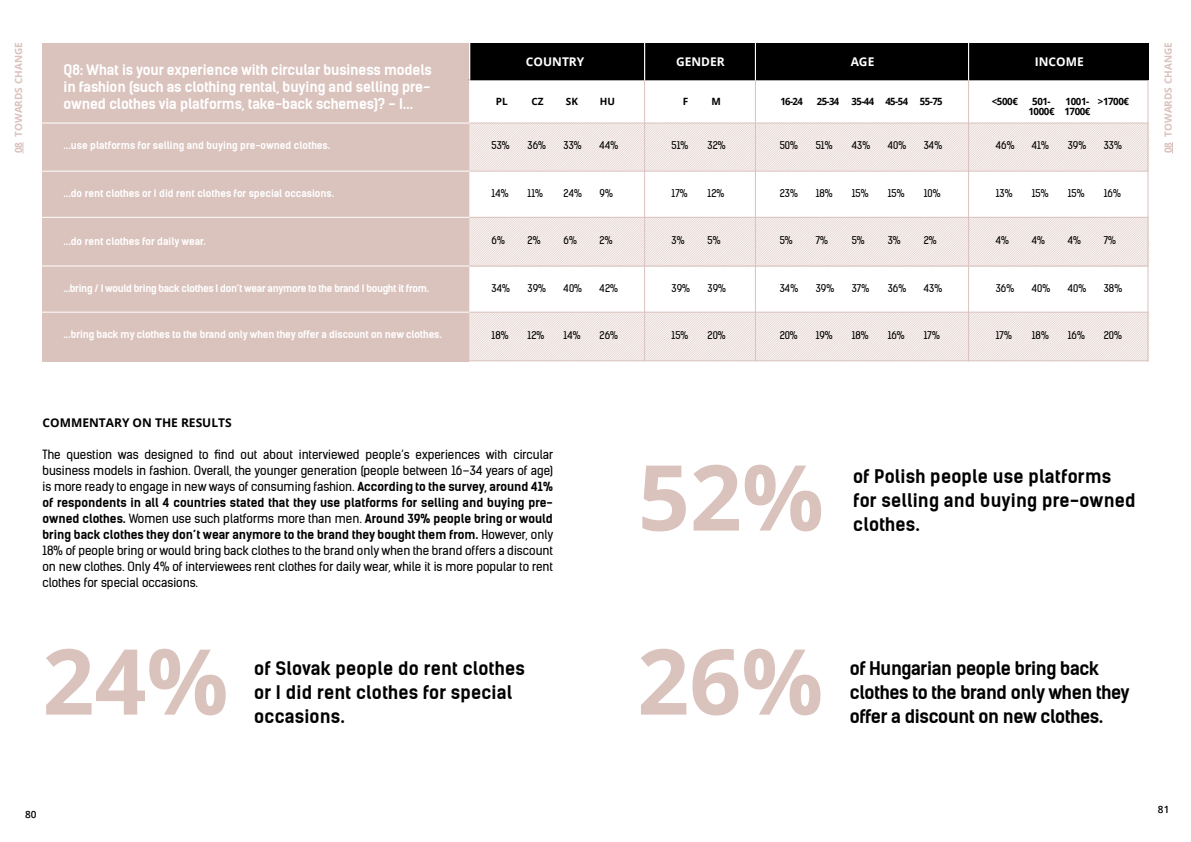
<style>
.page{position:relative;width:1191px;height:842px;background:#fff}
.page>*{position:absolute;margin:0;border:0;box-sizing:border-box;transform-origin:0 0}
.t1{font:700 91px "Open Sans";color:#dac2bd}
.t2{font:700 18px/24px "Kelson Sans BG";letter-spacing:.005em;color:#000}
.t3{font:700 18px/24px "Kelson Sans BG";letter-spacing:-.02em;color:#000}
.t4{font:700 14px/17px "Kelson Sans BG";letter-spacing:-.01em;color:#fff;text-align:justify}
.t5{font:12px/16px "Kelson Sans BG";color:#000;text-align:justify}
.t6{font:700 12px "Open Sans";color:#000}
.t7{font:700 12px "Open Sans";color:#fff}
.t8{font:10px "Kelson Sans BG";color:#000}
.t9{font:700 10px "Kelson Sans BG";letter-spacing:-.01em;color:#fff}
.t10{font:700 10px "Kelson Sans BG";letter-spacing:-.03em;color:#fff}
.t11{font:700 10px/10px "Open Sans";letter-spacing:-.04em;color:#000;text-align:center}
.t12{font:700 10px "Open Sans";color:#dac2bd}
.t13{font:700 10px "Open Sans";letter-spacing:-.04em;color:#000;scale:.95 1}
.t14{font:600 10px "Open Sans";color:#000}
.s1{font-weight:700}
</style>
<div class="page">
<div style="left:42px;top:43px;width:427px;height:318px;background:#dac2bd"></div>
<svg style="left:469px;top:124px;width:678px;height:47px"></svg>
<svg style="left:469px;top:218px;width:678px;height:47px"></svg>
<svg style="left:469px;top:313px;width:678px;height:47px"></svg>
<div style="left:470px;top:43px;width:678px;height:36px;background:#000"></div>
<hr style="left:469px;top:123px;width:679px;height:1px;background:#dac2bd">
<hr style="left:468px;top:79px;width:680px;height:1px;background:#000">
<hr style="left:469px;top:217px;width:679px;height:1px;background:#dac2bd">
<hr style="left:469px;top:312px;width:679px;height:1px;background:#dac2bd">
<hr style="left:469px;top:171px;width:679px;height:1px;background:#dac2bd">
<hr style="left:469px;top:265px;width:679px;height:1px;background:#dac2bd">
<hr style="left:469px;top:360px;width:679px;height:1px;background:#dac2bd">
<hr style="left:644px;top:43px;width:1px;height:318px;background:#dac2bd">
<hr style="left:468px;top:43px;width:1px;height:318px;background:#dac2bd">
<hr style="left:755px;top:43px;width:1px;height:318px;background:#dac2bd">
<hr style="left:968px;top:43px;width:1px;height:318px;background:#dac2bd">
<hr style="left:1147px;top:80px;width:1px;height:281px;background:#dac2bd">
<hr style="left:755px;top:43px;width:1px;height:37px;background:#fff">
<hr style="left:968px;top:43px;width:1px;height:37px;background:#fff">
<hr style="left:644px;top:43px;width:1px;height:37px;background:#fff">
<hr style="left:469px;top:43px;width:1px;height:80px;background:#fff">
<hr style="left:42px;top:171px;width:427px;height:1px;background:#fff">
<hr style="left:42px;top:123px;width:427px;height:1px;background:#fff">
<hr style="left:42px;top:217px;width:427px;height:1px;background:#fff">
<hr style="left:42px;top:265px;width:427px;height:1px;background:#fff">
<hr style="left:42px;top:312px;width:427px;height:1px;background:#fff">
<p class="t12" style="left:11px;top:153px;width:112px;rotate:-90deg">08 TOWARDS CHANGE</p>
<p class="t4" style="left:64px;top:61px;width:370px">Q8: What is your experience with circular business models in fashion (such as clothing rental, buying and selling pre&shy;owned clothes via platforms, take-back schemes)? - I…</p>
<p class="t9" style="left:64px;top:139px;width:268px">...use platforms for selling and buying pre-owned clothes.</p>
<p class="t9" style="left:64px;top:187px;width:272px">...do rent clothes or I did rent clothes for special occasions.</p>
<p class="t9" style="left:64px;top:235px;width:144px">...do rent clothes for daily wear.</p>
<p class="t10" style="left:64px;top:282px;width:367px">...bring / I would bring back clothes I don’t wear anymore to the brand I bought it from.</p>
<p class="t9" style="left:64px;top:329px;width:380px">...bring back my clothes to the brand only when they offer a discount on new clothes.</p>
<p class="t7" style="left:526px;top:53px;width:60px">COUNTRY</p>
<p class="t7" style="left:676px;top:53px;width:50px">GENDER</p>
<p class="t7" style="left:850px;top:53px;width:25px">AGE</p>
<p class="t7" style="left:1034px;top:53px;width:50px">INCOME</p>
<p class="t11" style="left:991px;top:97px;width:28px">&lt;500€</p>
<p class="t11" style="left:1028px;top:97px;width:28px">501-<br>1000€</p>
<p class="t11" style="left:1064px;top:97px;width:28px;text-align:left">1001-<br>1700€</p>
<p class="t11" style="left:496px;top:97px;width:13px">PL</p>
<p class="t11" style="left:531px;top:97px;width:14px">CZ</p>
<p class="t11" style="left:566px;top:97px;width:14px">SK</p>
<p class="t11" style="left:600px;top:97px;width:17px">HU</p>
<p class="t11" style="left:682px;top:97px;width:7px">F</p>
<p class="t11" style="left:711px;top:97px;width:11px">M</p>
<p class="t13" style="left:780px;top:95px;width:25px">16-24</p>
<p class="t13" style="left:817px;top:95px;width:134px">25-34 35-44 45-54 55-75</p>
<p class="t11" style="left:1097px;top:97px;width:33px">&gt;1700€</p>
<p class="t8" style="left:491px;top:139px;width:20px">53%</p>
<p class="t8" style="left:527px;top:139px;width:20px">36%</p>
<p class="t8" style="left:563px;top:139px;width:20px">33%</p>
<p class="t8" style="left:599px;top:139px;width:20px">44%</p>
<p class="t8" style="left:671px;top:139px;width:18px">51%</p>
<p class="t8" style="left:707px;top:139px;width:20px">32%</p>
<p class="t8" style="left:779px;top:139px;width:20px">50%</p>
<p class="t8" style="left:815px;top:139px;width:18px">51%</p>
<p class="t8" style="left:851px;top:139px;width:20px">43%</p>
<p class="t8" style="left:887px;top:139px;width:20px">40%</p>
<p class="t8" style="left:923px;top:139px;width:20px">34%</p>
<p class="t8" style="left:995px;top:139px;width:20px">46%</p>
<p class="t8" style="left:1031px;top:139px;width:19px">41%</p>
<p class="t8" style="left:1067px;top:139px;width:20px">39%</p>
<p class="t8" style="left:1103px;top:139px;width:20px">33%</p>
<p class="t8" style="left:491px;top:187px;width:19px">14%</p>
<p class="t8" style="left:527px;top:187px;width:17px">11%</p>
<p class="t8" style="left:563px;top:187px;width:20px">24%</p>
<p class="t8" style="left:599px;top:187px;width:15px">9%</p>
<p class="t8" style="left:671px;top:187px;width:18px">17%</p>
<p class="t8" style="left:707px;top:187px;width:18px">12%</p>
<p class="t8" style="left:779px;top:187px;width:20px">23%</p>
<p class="t8" style="left:815px;top:187px;width:19px">18%</p>
<p class="t8" style="left:851px;top:187px;width:18px">15%</p>
<p class="t8" style="left:887px;top:187px;width:18px">15%</p>
<p class="t8" style="left:923px;top:187px;width:18px">10%</p>
<p class="t8" style="left:995px;top:187px;width:18px">13%</p>
<p class="t8" style="left:1031px;top:187px;width:18px">15%</p>
<p class="t8" style="left:1067px;top:187px;width:18px">15%</p>
<p class="t8" style="left:1103px;top:187px;width:19px">16%</p>
<p class="t8" style="left:491px;top:234px;width:15px">6%</p>
<p class="t8" style="left:527px;top:234px;width:15px">2%</p>
<p class="t8" style="left:563px;top:234px;width:15px">6%</p>
<p class="t8" style="left:599px;top:234px;width:15px">2%</p>
<p class="t8" style="left:671px;top:234px;width:15px">3%</p>
<p class="t8" style="left:707px;top:234px;width:15px">5%</p>
<p class="t8" style="left:779px;top:234px;width:15px">5%</p>
<p class="t8" style="left:815px;top:234px;width:14px">7%</p>
<p class="t8" style="left:851px;top:234px;width:15px">5%</p>
<p class="t8" style="left:887px;top:234px;width:15px">3%</p>
<p class="t8" style="left:923px;top:234px;width:15px">2%</p>
<p class="t8" style="left:995px;top:234px;width:15px">4%</p>
<p class="t8" style="left:1031px;top:234px;width:15px">4%</p>
<p class="t8" style="left:1067px;top:234px;width:15px">4%</p>
<p class="t8" style="left:1103px;top:234px;width:14px">7%</p>
<p class="t8" style="left:491px;top:282px;width:20px">34%</p>
<p class="t8" style="left:527px;top:282px;width:20px">39%</p>
<p class="t8" style="left:563px;top:282px;width:20px">40%</p>
<p class="t8" style="left:599px;top:282px;width:20px">42%</p>
<p class="t8" style="left:671px;top:282px;width:20px">39%</p>
<p class="t8" style="left:707px;top:282px;width:20px">39%</p>
<p class="t8" style="left:779px;top:282px;width:20px">34%</p>
<p class="t8" style="left:815px;top:282px;width:20px">39%</p>
<p class="t8" style="left:851px;top:282px;width:19px">37%</p>
<p class="t8" style="left:887px;top:282px;width:20px">36%</p>
<p class="t8" style="left:923px;top:282px;width:20px">43%</p>
<p class="t8" style="left:995px;top:282px;width:20px">36%</p>
<p class="t8" style="left:1031px;top:282px;width:20px">40%</p>
<p class="t8" style="left:1067px;top:282px;width:20px">40%</p>
<p class="t8" style="left:1103px;top:282px;width:20px">38%</p>
<p class="t8" style="left:491px;top:329px;width:19px">18%</p>
<p class="t8" style="left:527px;top:329px;width:18px">12%</p>
<p class="t8" style="left:563px;top:329px;width:19px">14%</p>
<p class="t8" style="left:599px;top:329px;width:20px">26%</p>
<p class="t8" style="left:671px;top:329px;width:18px">15%</p>
<p class="t8" style="left:707px;top:329px;width:20px">20%</p>
<p class="t8" style="left:779px;top:329px;width:20px">20%</p>
<p class="t8" style="left:815px;top:329px;width:19px">19%</p>
<p class="t8" style="left:851px;top:329px;width:19px">18%</p>
<p class="t8" style="left:887px;top:329px;width:19px">16%</p>
<p class="t8" style="left:923px;top:329px;width:18px">17%</p>
<p class="t8" style="left:995px;top:329px;width:18px">17%</p>
<p class="t8" style="left:1031px;top:329px;width:19px">18%</p>
<p class="t8" style="left:1067px;top:329px;width:19px">16%</p>
<p class="t8" style="left:1103px;top:329px;width:20px">20%</p>
<p class="t12" style="left:1161px;top:153px;width:112px;rotate:-90deg">08 TOWARDS CHANGE</p>
<p class="t6" style="left:43px;top:414px;width:191px">COMMENTARY ON THE RESULTS</p>
<p class="t5" style="left:43px;top:446px;width:512px">The question was designed to find out about interviewed people’s experiences with circular business models in fashion. Overall, the younger generation (people between 16–34 years of age) is more ready to engage in new ways of consuming fashion. <span class="s1">According to the survey, around 41% of respondents in all 4 countries stated that they use platforms for selling and buying pre&shy;owned clothes.</span> Women use such platforms more than men. <span class="s1">Around 39% people bring or would bring back clothes they don’t wear anymore to the brand they bought them from.</span> However, only 18% of people bring or would bring back clothes to the brand only when the brand offers a discount on new clothes. Only 4% of interviewees rent clothes for daily wear, while it is more popular to rent clothes for special occasions.</p>
<h1 class="t1" style="left:638px;top:433px;width:187px">52%</h1>
<h1 class="t1" style="left:42px;top:617px;width:187px">24%</h1>
<h1 class="t1" style="left:637px;top:617px;width:187px">26%</h1>
<h2 class="t2" style="left:254px;top:656px;width:272px">of Slovak people do rent clothes or I did rent clothes for special occasions.</h2>
<h2 class="t2" style="left:853px;top:464px;width:284px">of Polish people use platforms for selling and buying pre-owned clothes.</h2>
<h2 class="t3" style="left:850px;top:656px;width:281px">of Hungarian people bring back clothes to the brand only when they offer a discount on new clothes.</h2>
<p class="t14" style="left:25px;top:808px;width:13px">80</p>
<p class="t14" style="left:1158px;top:802px;width:13px">81</p>
</div>
